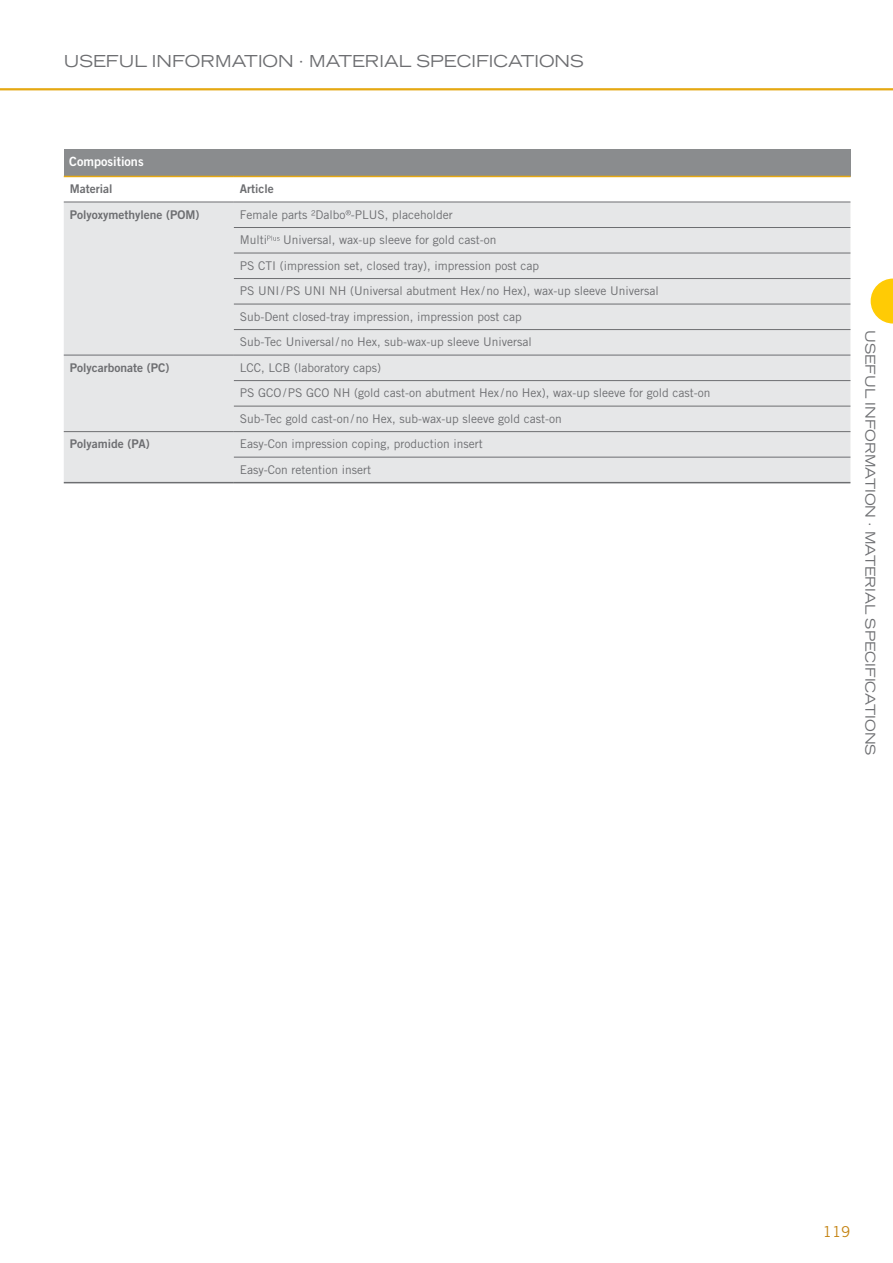
<style>
.page{position:relative;width:893px;height:1263px;background:#fff}
.page>*{position:absolute;margin:0;border:0;box-sizing:border-box;transform-origin:0 0}
.t1{font:expanded 16.5px "Trade Gothic LT Std";color:#6d6e71}
.t2{font:15px "Trade Gothic LT Pro";color:#c48312}
.t3{font:expanded 13.5px "Trade Gothic LT Std";color:#6d6e71}
.t4{font:12.75px "Trade Gothic LT Pro Bd 2";color:#fff}
.t5{font:12px/25.5px "Trade Gothic LT Pro";color:#6d6e71}
.t6{font:12px "Trade Gothic LT Pro Bd 2";color:#6d6e71}
</style>
<div class="page">
<hr style="left:0;top:88px;width:893px;height:2px;background:#e5a812">
<svg style="left:871px;top:279px;width:22px;height:45px"></svg>
<div style="left:64px;top:149px;width:786px;height:27px;background:#8a8c8e"></div>
<svg style="left:64px;top:177px;width:786px;height:25px"></svg>
<div style="left:64px;top:203px;width:786px;height:279px;background:#e6e7e8"></div>
<hr style="left:234px;top:227px;width:616px;height:1px;background:#6d6e71">
<hr style="left:234px;top:253px;width:616px;height:1px;background:#6d6e71">
<hr style="left:234px;top:278px;width:616px;height:1px;background:#6d6e71">
<hr style="left:234px;top:304px;width:616px;height:1px;background:#6d6e71">
<hr style="left:234px;top:329px;width:616px;height:1px;background:#6d6e71">
<hr style="left:64px;top:355px;width:170px;height:1px;background:#6d6e71">
<hr style="left:234px;top:355px;width:616px;height:1px;background:#6d6e71">
<hr style="left:234px;top:380px;width:616px;height:1px;background:#6d6e71">
<hr style="left:234px;top:406px;width:616px;height:1px;background:#6d6e71">
<hr style="left:64px;top:431px;width:170px;height:1px;background:#6d6e71">
<hr style="left:234px;top:431px;width:616px;height:1px;background:#6d6e71">
<hr style="left:64px;top:482px;width:170px;height:1px;background:#6d6e71">
<hr style="left:64px;top:176px;width:170px;height:1px;background:#e5a812">
<hr style="left:234px;top:176px;width:616px;height:1px;background:#e5a812">
<hr style="left:234px;top:482px;width:616px;height:1px;background:#6d6e71">
<hr style="left:64px;top:202px;width:170px;height:1px;background:#6d6e71">
<hr style="left:234px;top:202px;width:616px;height:1px;background:#6d6e71">
<hr style="left:234px;top:457px;width:616px;height:1px;background:#6d6e71">
<svg style="left:346px;top:210px;width:5px;height:5px"></svg>
<svg style="left:267px;top:236px;width:13px;height:5px"></svg>
<h1 class="t1" style="left:64px;top:50px;width:522px">USEFUL INFORMATION · MATERIAL SPECIFICATIONS</h1>
<p class="t4" style="left:69px;top:154px;width:76px">Compositions</p>
<p class="t6" style="left:70px;top:181px;width:44px">Material</p>
<p class="t6" style="left:240px;top:181px;width:35px">Article</p>
<p class="t6" style="left:70px;top:207px;width:131px">Polyoxymethylene (POM)</p>
<p class="t5" style="left:240px;top:202px;width:214px">Female parts ²Dalbo -PLUS, placeholder<br>Multi</p>
<p class="t5" style="left:240px;top:227px;width:420px;text-indent:43px">Universal, wax-up sleeve for gold cast-on<br>PS CTI (impression set, closed tray), impression post cap<br>PS UNI/PS UNI NH (Universal abutment Hex /no Hex), wax-up sleeve Universal Sub-Dent closed-tray impression, impression post cap<br>Sub-Tec Universal/no Hex, sub-wax-up sleeve Universal</p>
<p class="t6" style="left:70px;top:360px;width:101px">Polycarbonate (PC)</p>
<p class="t5" style="left:240px;top:355px;width:472px">LCC, LCB (laboratory caps)<br>PS GCO/PS GCO NH (gold cast-on abutment Hex /no Hex), wax-up sleeve for gold cast-on<br>Sub-Tec gold cast-on/no Hex, sub-wax-up sleeve gold cast-on</p>
<p class="t6" style="left:70px;top:437px;width:81px">Polyamide (PA)</p>
<p class="t5" style="left:240px;top:431px;width:244px">Easy-Con impression coping, production insert<br>Easy-Con retention insert</p>
<p class="t3" style="left:879px;top:330px;width:427px;rotate:90deg">USEFUL INFORMATION · MATERIAL SPECIFICATIONS</p>
<p class="t2" style="left:823px;top:1223px;width:29px">119</p>
</div>
